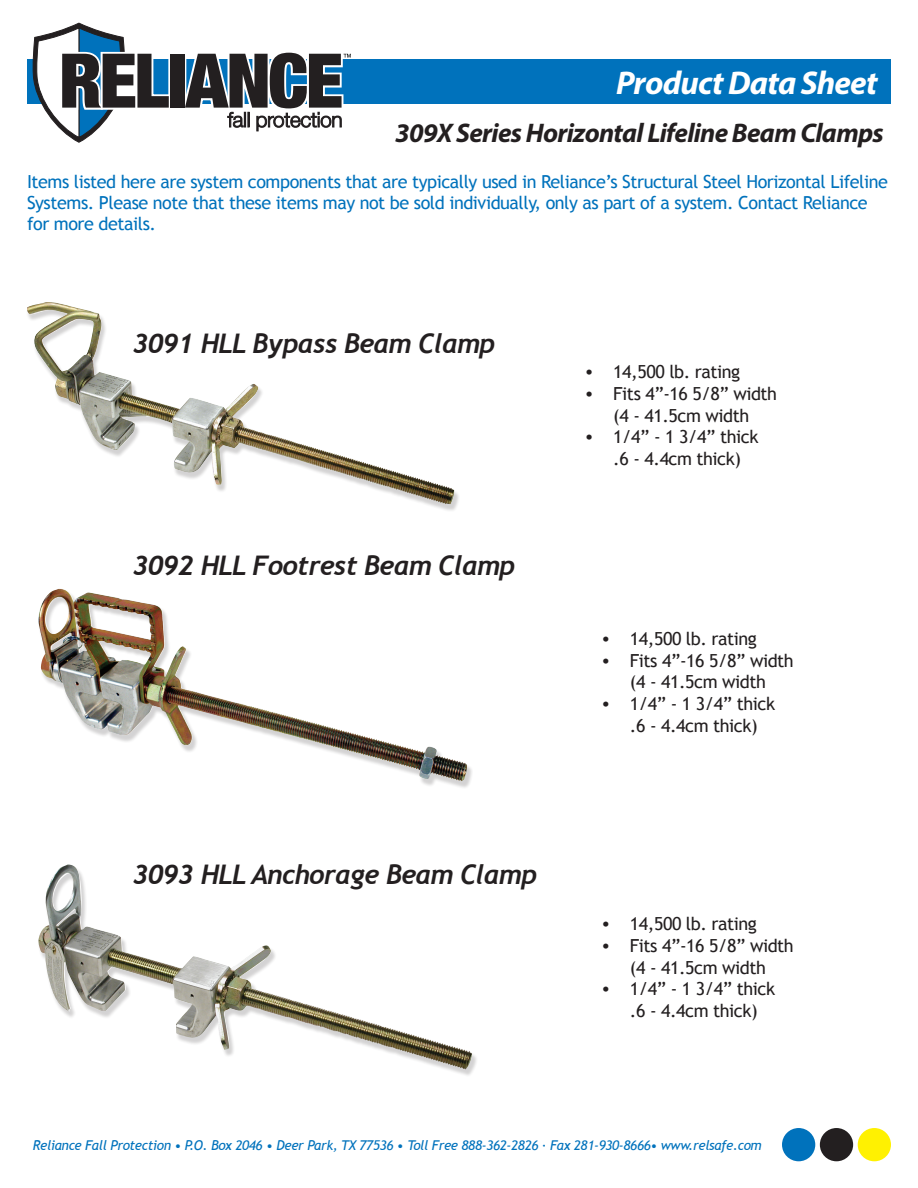
<style>
.page{position:relative;width:918px;height:1188px;background:#fff}
.page>*{position:absolute;margin:0;border:0;box-sizing:border-box;transform-origin:0 0}
.t1{font:italic 700 33px "Myriad Pro";letter-spacing:-.025em;color:#fff}
.t2{font:italic 700 27px "Trebuchet";letter-spacing:-.025em;color:#231f20}
.t3{font:italic 700 27px "Myriad Pro";letter-spacing:-.025em;color:#231f20}
.t4{font:18px/21.6px "Trebuchet MS";letter-spacing:-.025em;color:#231f20;text-align:center}
.t5{font:18px/21px "Trebuchet MS";letter-spacing:-.025em;color:#0072bc}
.t6{font:italic 13.5px "Trebuchet MS";letter-spacing:-.025em;color:#0072bc}
.s1{font-family:"Times"}
</style>
<div class="page">
<div style="left:27px;top:59px;width:864px;height:45px;background:#0072bc"></div>
<div style="left:858px;top:1128px;width:33px;height:33px;background:#fff101;border-radius:50%"></div>
<div style="left:820px;top:1128px;width:33px;height:33px;background:#231f20;border-radius:50%"></div>
<div style="left:782px;top:1128px;width:33px;height:33px;background:#0072bc;border-radius:50%"></div>
<svg style="left:33px;top:23px;width:140px;height:119px"></svg>
<div style="left:170px;top:54px;width:14px;height:54px;background:#231f20"></div>
<svg style="left:180px;top:52px;width:171px;height:80px"></svg>
<img style="left:27px;top:302px;width:427px;height:202px">
<img style="left:38px;top:869px;width:415px;height:197px">
<div style="left:38px;top:590px;width:435px;height:200px;background:#231f20;opacity:.2"></div>
<img style="left:38px;top:589px;width:330px;height:167px">
<h1 class="t1" style="left:616px;top:62px;width:263px">Product Data Sheet</h1>
<p class="t3" style="left:395px;top:116px;width:490px">309X Series Horizontal Lifeline Beam Clamps</p>
<p class="t5" style="left:27px;top:171px;width:863px">Items listed here are system components that are typically used in Reliance’s Structural Steel Horizontal Lifeline<br>Systems. Please note that these items may not be sold individually, only as part of a system. Contact Reliance for more details.</p>
<p class="t2" style="left:133px;top:327px;width:364px">3091 HLL Bypass Beam Clamp</p>
<p class="t2" style="left:133px;top:549px;width:384px">3092 HLL Footrest Beam Clamp</p>
<p class="t4" style="left:586px;top:361px;width:155px"><span class="s1">•</span> 14,500 lb. rating</p>
<p class="t4" style="left:586px;top:383px;width:192px"><span class="s1">•</span> Fits 4”-16 5/8” width (4 - 41.5cm width</p>
<p class="t4" style="left:586px;top:426px;width:174px"><span class="s1">•</span> 1/4” - 1 3/4” thick .6 - 4.4cm thick)</p>
<p class="t4" style="left:603px;top:628px;width:155px"><span class="s1">•</span> 14,500 lb. rating</p>
<p class="t4" style="left:603px;top:650px;width:192px"><span class="s1">•</span> Fits 4”-16 5/8” width (4 - 41.5cm width</p>
<p class="t4" style="left:603px;top:693px;width:174px"><span class="s1">•</span> 1/4” - 1 3/4” thick .6 - 4.4cm thick)</p>
<p class="t2" style="left:133px;top:858px;width:406px">3093 HLL Anchorage Beam Clamp</p>
<p class="t4" style="left:603px;top:914px;width:155px"><span class="s1">•</span> 14,500 lb. rating</p>
<p class="t4" style="left:603px;top:935px;width:192px"><span class="s1">•</span> Fits 4”-16 5/8” width (4 - 41.5cm width</p>
<p class="t4" style="left:603px;top:978px;width:174px"><span class="s1">•</span> 1/4” - 1 3/4” thick .6 - 4.4cm thick)</p>
<p class="t6" style="left:33px;top:1137px;width:731px">Reliance Fall Protection • P.O. Box 2046 • Deer Park, TX 77536 • Toll Free 888-362-2826 · Fax 281-930-8666• www.relsafe.com</p>
</div>
